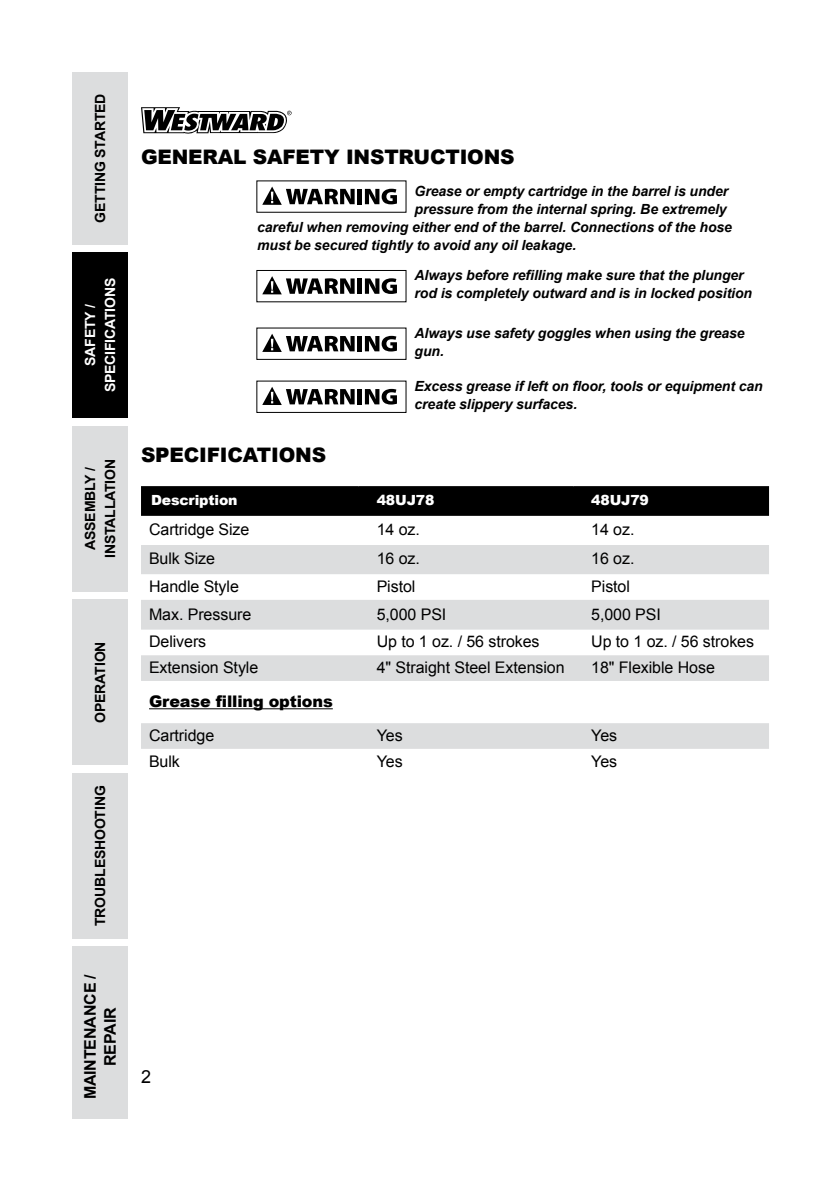
<style>
.page{position:relative;width:840px;height:1191px;background:#fff}
.page>*{position:absolute;margin:0;border:0;box-sizing:border-box;transform-origin:0 0}
.t1{font:900 20px "Arial";letter-spacing:-.01em;color:#000}
.t2{font:18px "Arial";color:#000}
.t3{font:16px "Arial";letter-spacing:-.005em;color:#000}
.t4{font:900 16px "Arial";letter-spacing:-.01em;color:#000}
.t5{font:700 16px/20px "Arial";letter-spacing:-.01em;color:#000;text-align:center}
.t6{font:italic 700 14px/18px "Arial";letter-spacing:-.005em;color:#000}
.t7{font:700 14px/20px "Arial";letter-spacing:-.01em;color:#000;text-align:center}
.t8{font:900 14px "Arial";letter-spacing:-.01em;color:#fff}
.t9{font:700 14px/20px "Arial";letter-spacing:-.01em;color:#fff;text-align:center}
</style>
<div class="page">
<div style="left:72px;top:72px;width:56px;height:172px;background:#dcddde"></div>
<div style="left:72px;top:252px;width:56px;height:166px;background:#000"></div>
<div style="left:72px;top:426px;width:56px;height:165px;background:#dcddde"></div>
<div style="left:72px;top:599px;width:56px;height:166px;background:#dcddde"></div>
<div style="left:72px;top:773px;width:56px;height:165px;background:#dcddde"></div>
<div style="left:72px;top:946px;width:56px;height:173px;background:#dcddde"></div>
<svg style="left:141px;top:107px;width:150px;height:27px"></svg>
<div style="left:141px;top:487px;width:627px;height:29px;background:#000"></div>
<svg style="left:141px;top:545px;width:627px;height:204px;fill:#dcddde"></svg>
<hr style="left:141px;top:486px;width:217px;height:1px;background:#000">
<hr style="left:358px;top:486px;width:215px;height:1px;background:#000">
<hr style="left:573px;top:486px;width:195px;height:1px;background:#000">
<hr style="left:149px;top:708px;width:183px;height:1px;background:#000">
<svg style="left:262px;top:187px;width:92px;height:18px"></svg>
<div style="left:357px;top:189px;width:5px;height:15px;background:#000"></div>
<svg style="left:365px;top:189px;width:32px;height:15px"></svg>
<div style="left:256px;top:270px;width:150px;height:32px;border:1px solid #000"></div>
<svg style="left:262px;top:276px;width:92px;height:18px"></svg>
<div style="left:357px;top:278px;width:5px;height:16px;background:#000"></div>
<svg style="left:365px;top:278px;width:32px;height:16px"></svg>
<div style="left:256px;top:327px;width:150px;height:33px;border:1px solid #000"></div>
<svg style="left:262px;top:334px;width:92px;height:18px"></svg>
<div style="left:357px;top:336px;width:5px;height:15px;background:#000"></div>
<svg style="left:365px;top:336px;width:32px;height:15px"></svg>
<div style="left:256px;top:380px;width:150px;height:33px;border:1px solid #000"></div>
<svg style="left:262px;top:387px;width:92px;height:18px"></svg>
<div style="left:357px;top:389px;width:5px;height:15px;background:#000"></div>
<svg style="left:365px;top:389px;width:32px;height:15px"></svg>
<p class="t7" style="left:91px;top:223px;width:131px;rotate:-90deg">Getting Started</p>
<p class="t9" style="left:81px;top:392px;width:115px;rotate:-90deg">Safety /<br>Specifications</p>
<p class="t7" style="left:81px;top:558px;width:101px;rotate:-90deg">Assembly /<br>Installation</p>
<p class="t7" style="left:91px;top:722px;width:83px;rotate:-90deg">Operation</p>
<p class="t7" style="left:91px;top:926px;width:140px;rotate:-90deg">Troubleshooting</p>
<p class="t5" style="left:81px;top:1099px;width:127px;rotate:-90deg">Maintenance /<br>Repair</p>
<h1 class="t1" style="left:141px;top:142px;width:375px">GENERAL SAFETY INSTRUCTIONS</h1>
<p class="t6" style="left:414px;top:182px;width:315px">Grease or empty cartridge in the barrel is under</p>
<p class="t6" style="left:414px;top:200px;width:313px">pressure from the internal spring. Be extremely</p>
<p class="t6" style="left:257px;top:218px;width:476px">careful when removing either end of the barrel. Connections of the hose</p>
<p class="t6" style="left:257px;top:236px;width:320px">must be secured tightly to avoid any oil leakage.</p>
<p class="t6" style="left:414px;top:267px;width:339px">Always before refilling make sure that the plunger rod is completely outward and is in locked position</p>
<p class="t6" style="left:414px;top:324px;width:331px">Always use safety goggles when using the grease gun.</p>
<p class="t6" style="left:414px;top:377px;width:349px">Excess grease if left on floor, tools or equipment can create slippery surfaces.</p>
<h1 class="t1" style="left:141px;top:440px;width:186px">SPECI FICATIONS</h1>
<p class="t8" style="left:151px;top:490px;width:88px">Description</p>
<p class="t8" style="left:376px;top:490px;width:59px">48UJ78</p>
<p class="t8" style="left:591px;top:490px;width:59px">48UJ79</p>
<p class="t3" style="left:149px;top:519px;width:102px">Cartridge Size</p>
<p class="t3" style="left:376px;top:519px;width:45px">14 oz.</p>
<p class="t3" style="left:591px;top:519px;width:45px">14 oz.</p>
<p class="t3" style="left:149px;top:548px;width:68px">Bulk Size</p>
<p class="t3" style="left:376px;top:548px;width:45px">16 oz.</p>
<p class="t3" style="left:591px;top:548px;width:45px">16 oz.</p>
<p class="t3" style="left:149px;top:576px;width:91px">Handle Style</p>
<p class="t3" style="left:376px;top:576px;width:40px">Pistol</p>
<p class="t3" style="left:591px;top:576px;width:40px">Pistol</p>
<p class="t3" style="left:149px;top:603px;width:104px">Max. Pressure</p>
<p class="t3" style="left:376px;top:603px;width:71px">5,000 PSI</p>
<p class="t3" style="left:591px;top:603px;width:71px">5,000 PSI</p>
<p class="t3" style="left:149px;top:631px;width:59px">Delivers</p>
<p class="t3" style="left:376px;top:631px;width:164px">Up to 1 oz. / 56 strokes</p>
<p class="t3" style="left:591px;top:631px;width:164px">Up to 1 oz. / 56 strokes</p>
<p class="t3" style="left:149px;top:657px;width:111px">Extension Style</p>
<p class="t3" style="left:376px;top:657px;width:189px">4" Straight Steel Extension</p>
<p class="t3" style="left:591px;top:657px;width:125px">18" Flexible Hose</p>
<p class="t4" style="left:149px;top:689px;width:185px">Grease filling options</p>
<p class="t3" style="left:149px;top:724px;width:67px">Cartridge</p>
<p class="t3" style="left:376px;top:724px;width:27px">Yes</p>
<p class="t3" style="left:591px;top:724px;width:27px">Yes</p>
<p class="t3" style="left:149px;top:750px;width:32px">Bulk</p>
<p class="t3" style="left:376px;top:750px;width:27px">Yes</p>
<p class="t3" style="left:591px;top:750px;width:27px">Yes</p>
<p class="t2" style="left:141px;top:1065px;width:12px">2</p>
</div>
